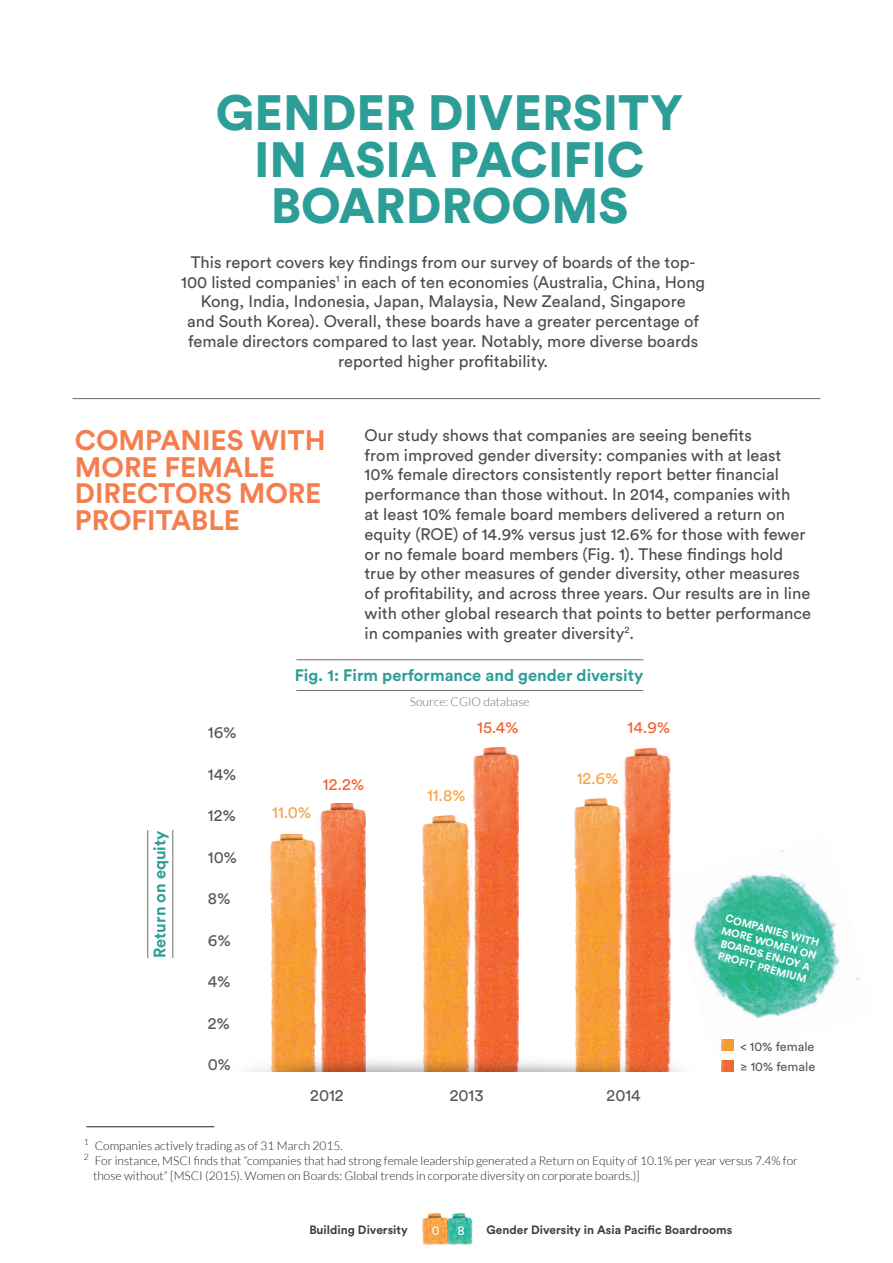
<style>
.page{position:relative;width:893px;height:1263px;background:#fff}
.page>*{position:absolute;margin:0;border:0;box-sizing:border-box;transform-origin:0 0}
.t1{font:900 49.05px/46.8px "Circular Pro";color:#2d9e97;text-align:center}
.t2{font:700 27.9px/26.5px "Circular Pro";color:#f47e4d}
.t3{font:16.5px/19.8px "Circular Pro";color:#4b4c4d}
.t4{font:700 16.5px "Circular Pro";color:#2d9e97}
.t5{font:16.5px "Circular Pro";color:#57585a}
.t6{font:16.5px "Circular Pro";color:#f9a348}
.t7{font:16.5px "Circular Pro";color:#f26431}
.t8{font:12.75px/20.2px "Circular Pro";color:#57585a}
.t9{font:12.75px "Circular Pro";color:#fff}
.t10{font:300 12px "Lato";color:#231f20}
.t11{font:700 12px "Circular Pro";color:#3e3e3f}
.t12{font:300 12px "Lato";color:#6c6d70}
.t13{font:700 10.65px "Circular Pro";color:#fff}
</style>
<div class="page">
<img style="left:422px;top:1213px;width:20px;height:32px">
<img style="left:442px;top:1213px;width:31px;height:32px">
<img style="left:624px;top:747px;width:46px;height:271px">
<img style="left:320px;top:804px;width:46px;height:214px">
<img style="left:473px;top:748px;width:46px;height:270px">
<img style="left:270px;top:835px;width:50px;height:183px">
<img style="left:423px;top:793px;width:50px;height:225px">
<img style="left:574px;top:794px;width:50px;height:224px">
<hr style="left:173px;top:830px;width:1px;height:128px;background:#6c6d70">
<hr style="left:147px;top:830px;width:1px;height:128px;background:#6c6d70">
<hr style="left:296px;top:659px;width:347px;height:1px;background:#6c6d70">
<hr style="left:296px;top:690px;width:347px;height:1px;background:#6c6d70">
<hr style="left:86px;top:1126px;width:128px;height:1px;background:#231f20">
<hr style="left:73px;top:398px;width:747px;height:1px;background:#6c6d70">
<svg style="left:725px;top:1060px;width:8px;height:11px"></svg>
<img style="left:247px;top:1018px;width:478px;height:54px">
<img style="left:665px;top:835px;width:194px;height:223px">
<svg style="left:731px;top:895px;width:88px;height:87px;background:#35b897"></svg>
<h1 class="t1" style="left:216px;top:87px;width:469px">GENDER DIVERSITY<br>IN ASIA PACIFIC<br>BOARDROOMS</h1>
<p class="t3" style="left:181px;top:251px;width:525px;text-align:center">This report covers key findings from our survey of boards of the top-100 listed companies<sup>1</sup> in each of ten economies (Australia, China, Hong Kong, India, Indonesia, Japan, Malaysia, New Zealand, Singapore<br>and South Korea). Overall, these boards have a greater percentage of female directors compared to last year. Notably, more diverse boards reported higher profitability.</p>
<h2 class="t2" style="left:75px;top:426px;width:252px">COMPANIES WITH<br>MORE FEMALE<br>DIRECTORS MORE<br>PROFITABLE</h2>
<p class="t3" style="left:365px;top:424px;width:448px">Our study shows that companies are seeing benefits<br>from improved gender diversity: companies with at least 10% female directors consistently report better financial performance than those without. In 2014, companies with<br>at least 10% female board members delivered a return on equity (ROE) of 14.9% versus just 12.6% for those with fewer or no female board members (Fig. 1). These findings hold true by other measures of gender diversity, other measures of profitability, and across three years. Our results are in line with other global research that points to better performance in companies with greater diversity<sup>2</sup>.</p>
<p class="t4" style="left:295px;top:664px;width:350px">Fig. 1: Firm performance and gender diversity</p>
<p class="t4" style="left:148px;top:958px;width:129px;rotate:-90deg">Return on equity</p>
<p class="t5" style="left:208px;top:721px;width:30px">16%</p>
<p class="t5" style="left:208px;top:763px;width:30px">14%</p>
<p class="t5" style="left:208px;top:804px;width:30px">12%</p>
<p class="t5" style="left:208px;top:846px;width:31px">10%</p>
<p class="t5" style="left:208px;top:887px;width:24px">8%</p>
<p class="t5" style="left:208px;top:929px;width:25px">6%</p>
<p class="t5" style="left:208px;top:970px;width:24px">4%</p>
<p class="t5" style="left:208px;top:1012px;width:24px">2%</p>
<p class="t5" style="left:208px;top:1053px;width:25px">0%</p>
<p class="t12" style="left:410px;top:695px;width:121px">Source: CGIO database</p>
<p class="t7" style="left:477px;top:716px;width:43px">15.4%</p>
<p class="t7" style="left:627px;top:716px;width:44px">14.9%</p>
<p class="t6" style="left:272px;top:801px;width:41px">11.0%</p>
<p class="t7" style="left:323px;top:773px;width:43px">12.2%</p>
<p class="t6" style="left:577px;top:767px;width:43px">12.6%</p>
<p class="t6" style="left:427px;top:784px;width:40px">11.8%</p>
<p class="t5" style="left:310px;top:1084px;width:35px">2012</p>
<p class="t5" style="left:450px;top:1084px;width:35px">2013</p>
<p class="t5" style="left:607px;top:1084px;width:36px">2014</p>
<p class="t13" style="left:728px;top:911px;width:19px;rotate:15deg">Companies</p>
<p class="t13" style="left:724px;top:923px;width:11px;rotate:15deg">more</p>
<p class="t13" style="left:793px;top:928px;width:19px;rotate:15deg">with</p>
<p class="t13" style="left:757px;top:932px;width:22px;rotate:15deg">women</p>
<p class="t13" style="left:723px;top:936px;width:8px;rotate:15deg">boards</p>
<p class="t13" style="left:768px;top:948px;width:8px;rotate:15deg">enjoy</p>
<p class="t13" style="left:720px;top:948px;width:8px;rotate:15deg">profit</p>
<p class="t13" style="left:759px;top:959px;width:11px;rotate:15deg">premium</p>
<p class="t8" style="left:741px;top:1035px;width:76px">&lt; 10% female ≥ 10% female</p>
<p class="t10" style="left:84px;top:1139px;width:260px"><sup>1</sup> Companies actively trading as of 31 March 2015.</p>
<p class="t10" style="left:84px;top:1154px;width:716px"><sup>2</sup> For instance, MSCI finds that “companies that had strong female leadership generated a Return on Equity of 10.1% per year versus 7.4% for</p>
<p class="t10" style="left:93px;top:1169px;width:548px">those without” [MSCI (2015). Women on Boards: Global trends in corporate diversity on corporate boards.)]</p>
<p class="t11" style="left:309px;top:1222px;width:100px">Building Diversity</p>
<p class="t9" style="left:432px;top:1222px;width:9px">0</p>
<p class="t9" style="left:458px;top:1222px;width:9px">8</p>
<p class="t11" style="left:486px;top:1222px;width:248px">Gender Diversity in Asia Pacific Boardrooms</p>
</div>
